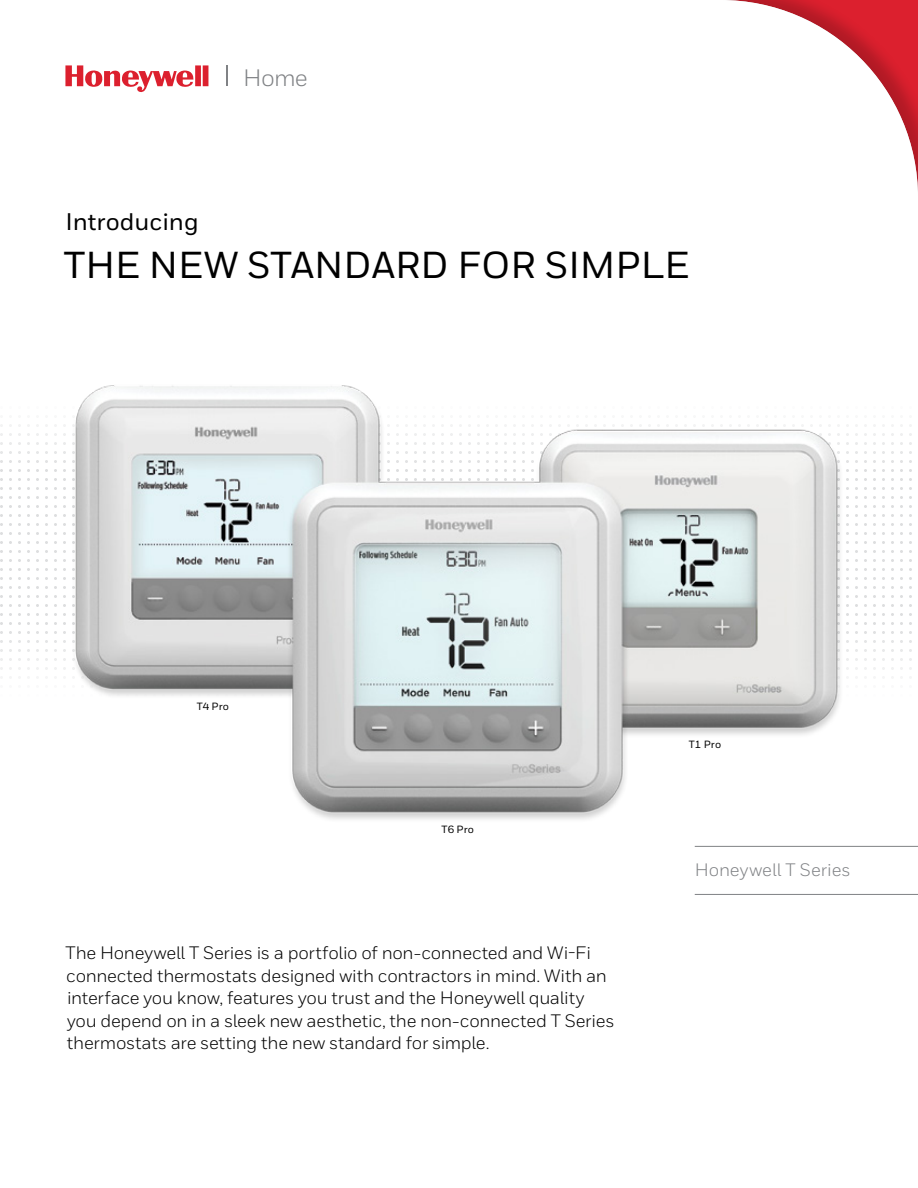
<style>
.page{position:relative;width:918px;height:1188px;background:#fff}
.page>*{position:absolute;margin:0;border:0;box-sizing:border-box;transform-origin:0 0}
.t1{font:500 37.5px "Honeywell Sans";color:#000}
.t2{font:500 24px "Honeywell Sans";color:#000}
.t3{font:23.7px "Honeywell Sans";color:#808285}
.t4{font:18px/22.5px "Honeywell Sans";letter-spacing:-.015em;color:#000}
.t5{font:18px "Honeywell Sans";color:#808285}
.t6{font:500 10.5px "Honeywell Sans";letter-spacing:.015em;color:#000}
</style>
<div class="page">
<img style="left:9px;top:385px;width:890px;height:510px">
<div style="left:333px;top:0;width:585px;height:585px;background:#000;opacity:.2"></div>
<svg style="left:65px;top:65px;width:143px;height:27px"></svg>
<hr style="left:226px;top:65px;width:2px;height:21px;background:#808285">
<hr style="left:695px;top:846px;width:223px;height:1px;background:#808285">
<hr style="left:695px;top:894px;width:223px;height:1px;background:#808285">
<h3 class="t3" style="left:243px;top:64px;width:66px">Home</h3>
<h2 class="t2" style="left:65px;top:207px;width:135px">Introducing</h2>
<h1 class="t1" style="left:64px;top:243px;width:627px">THE NEW STANDARD FOR SIMPLE</h1>
<p class="t6" style="left:197px;top:700px;width:34px">T4 Pro</p>
<p class="t6" style="left:441px;top:823px;width:34px">T6 Pro</p>
<p class="t4" style="left:65px;top:942px;width:551px">The Honeywell T Series is a portfolio of non-connected and Wi-Fi connected thermostats designed with contractors in mind. With an interface you know, features you trust and the Honeywell quality you depend on in a sleek new aesthetic, the non-connected T Series thermostats are setting the new standard for simple.</p>
<p class="t6" style="left:689px;top:738px;width:34px">T1 Pro</p>
<p class="t5" style="left:695px;top:859px;width:157px">Honeywell T Series</p>
</div>
